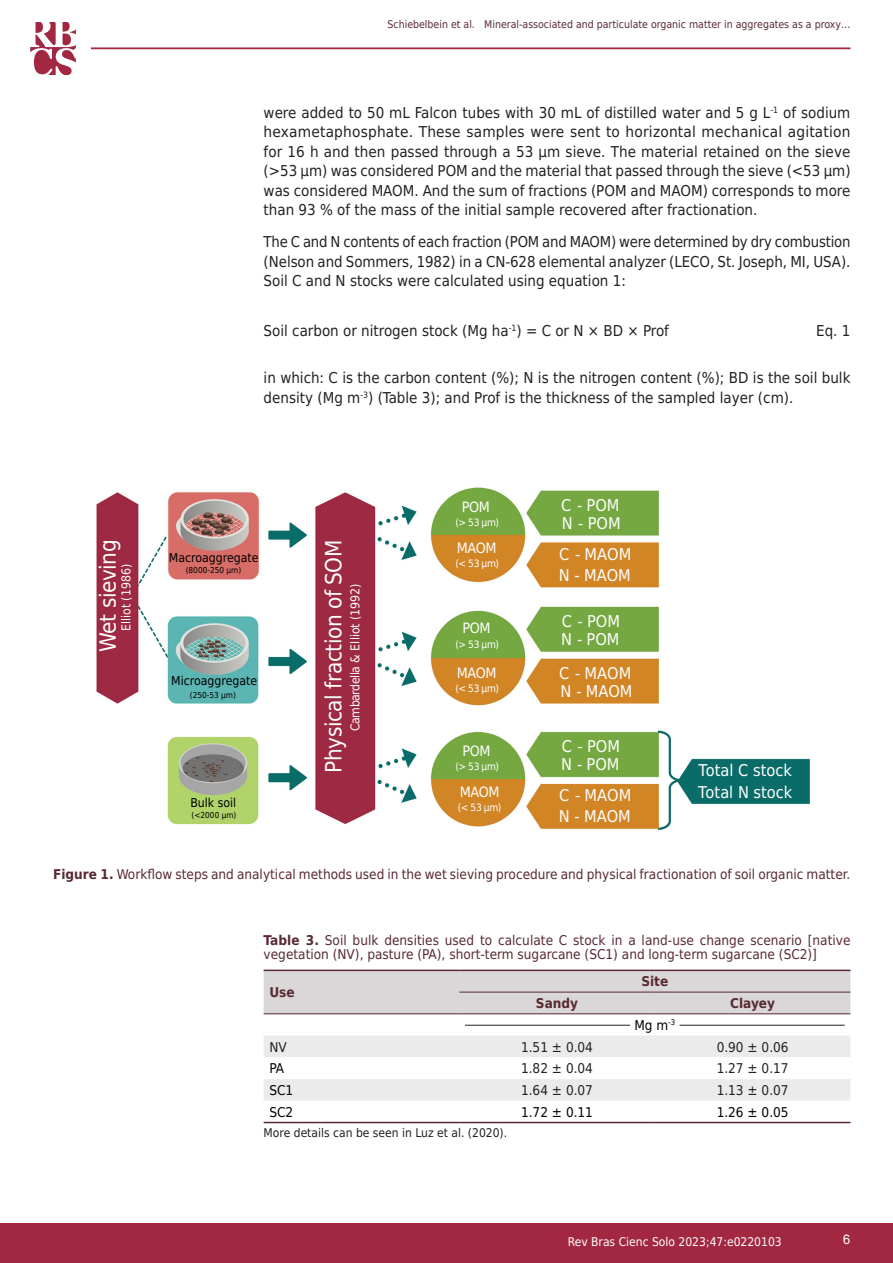
<style>
.page{position:relative;width:893px;height:1263px;background:#fff}
.page>*{position:absolute;margin:0;border:0;box-sizing:border-box;transform-origin:0 0}
.t1{font:22.35px "DejaVu Sans Condensed";letter-spacing:-.02em;color:#fff}
.t2{font:16.35px "DejaVu Sans Condensed";color:#fff}
.t3{font:16.2px "DejaVu Sans Condensed";color:#fff}
.Texto__EN{font:15px/19.5px "DejaVu Sans Condensed";color:#231f20;text-align:justify}
.t4{font:14.25px "DejaVu Sans Condensed";letter-spacing:-.03em;color:#fff}
.Tabela_Figura_Título{font:13.5px/14.2px "DejaVu Sans Condensed";color:#582931}
.Tabela{font:13.5px "DejaVu Sans Condensed";color:#231f20}
.Tabela-2{font:13.5px "DejaVu Sans Condensed";color:#000}
.Tabela_cabeçalho{font:700 13.5px "DejaVu Sans Condensed";color:#582931}
.cabeçalho_unidades_d{font:13.5px "DejaVu Sans Condensed";color:#000}
.t5{font:13.5px "Akkurat Pro";color:#fff}
.t6{font:12.3px "DejaVu Sans Condensed";letter-spacing:-.04em;color:#fff}
.t7{font:12.15px "DejaVu Sans Condensed";color:#000}
.t8{font:12.15px "DejaVu Sans Condensed";color:#fff}
.Tabela_nota{font:12px "DejaVu Sans Condensed";color:#231f20}
.t9{font:12px "DejaVu Sans Condensed";color:#fff}
.t10{font:10.5px "DejaVu Sans Condensed";color:#582931}
.t11{font:10.2px "DejaVu Sans Condensed";letter-spacing:-.04em;color:#fff}
.t12{font:8.25px "DejaVu Sans Condensed";color:#000}
.s1{font-weight:700}
</style>
<div class="page">
<div style="left:0;top:1223px;width:893px;height:40px;background:#a22842"></div>
<hr style="left:91px;top:47px;width:759px;height:2px;background:#a22842">
<svg style="left:30px;top:22px;width:46px;height:52px"></svg>
<img style="left:96px;top:487px;width:714px;height:343px">
<div style="left:264px;top:971px;width:586px;height:42px;background:#d9d7d8"></div>
<svg style="left:264px;top:1036px;width:586px;height:86px"></svg>
<hr style="left:264px;top:969px;width:195px;height:2px;background:#582931">
<hr style="left:459px;top:969px;width:196px;height:2px;background:#582931">
<hr style="left:655px;top:969px;width:195px;height:2px;background:#582931">
<hr style="left:264px;top:1122px;width:195px;height:1px;background:#582931">
<hr style="left:459px;top:1122px;width:196px;height:1px;background:#582931">
<hr style="left:655px;top:1122px;width:195px;height:1px;background:#582931">
<hr style="left:459px;top:992px;width:196px;height:1px;background:#582931">
<hr style="left:655px;top:992px;width:195px;height:1px;background:#582931">
<hr style="left:264px;top:1013px;width:195px;height:1px;background:#582931">
<hr style="left:459px;top:1013px;width:196px;height:1px;background:#582931">
<hr style="left:655px;top:1013px;width:195px;height:1px;background:#582931">
<hr style="left:465px;top:1025px;width:380px;height:1px;background:#231f20">
<div style="left:630px;top:1017px;width:50px;height:15px;background:#fff"></div>
<p class="t10" style="left:388px;top:16px;width:464px">Schiebelbein et al. Mineral-associated and particulate organic matter in aggregates as a proxy…</p>
<p class="t1" style="left:90px;top:652px;width:114px;rotate:-90deg">Wet sieving</p>
<p class="t8" style="left:116px;top:631px;width:68px;rotate:-90deg">Elliot (1986)</p>
<p class="Texto__EN" style="left:264px;top:102px;width:588px">were added to 50 mL Falcon tubes with 30 mL of distilled water and 5 g L<sup>-1</sup> of sodium hexametaphosphate. These samples were sent to horizontal mechanical agitation for 16 h and then passed through a 53 µm sieve. The material retained on the sieve (&gt;53 µm) was considered POM and the material that passed through the sieve (&lt;53 µm) was considered MAOM. And the sum of fractions (POM and MAOM) corresponds to more than 93 % of the mass of the initial sample recovered after fractionation.</p>
<p class="Texto__EN" style="left:264px;top:232px;width:588px">The C and N contents of each fraction (POM and MAOM) were determined by dry combustion (Nelson and Sommers, 1982) in a CN-628 elemental analyzer (LECO, St. Joseph, MI, USA).<br>Soil C and N stocks were calculated using equation 1:</p>
<p class="Texto__EN" style="left:264px;top:320px;width:407px">Soil carbon or nitrogen stock (Mg ha<sup>-1</sup>) = C or N × BD × Prof</p>
<p class="Texto__EN" style="left:816px;top:320px;width:36px">Eq. 1</p>
<p class="Texto__EN" style="left:264px;top:368px;width:588px">in which: C is the carbon content (%); N is the nitrogen content (%); BD is the soil bulk density (Mg m<sup>-3</sup>) (Table 3); and Prof is the thickness of the sampled layer (cm).</p>
<p class="t7" style="left:169px;top:548px;width:91px">Macroaggregate</p>
<p class="t12" style="left:186px;top:563px;width:57px">(8000-250 µm)</p>
<p class="t7" style="left:171px;top:671px;width:88px">Microaggregate</p>
<p class="t12" style="left:190px;top:688px;width:48px">(250-53 µm)</p>
<p class="t7" style="left:190px;top:792px;width:47px">Bulk soil</p>
<p class="t12" style="left:191px;top:808px;width:47px">(&lt;2000 µm)</p>
<p class="t1" style="left:315px;top:773px;width:234px;rotate:-90deg">Physical fraction of SOM</p>
<p class="t6" style="left:345px;top:731px;width:149px;rotate:-90deg">Cambardella &amp; Elliot (1992)</p>
<p class="t4" style="left:462px;top:495px;width:30px">POM</p>
<p class="t11" style="left:455px;top:514px;width:45px">(&gt; 53 µm)</p>
<p class="t4" style="left:457px;top:536px;width:41px">MAOM</p>
<p class="t11" style="left:455px;top:555px;width:45px">(&lt; 53 µm)</p>
<p class="t3" style="left:561px;top:492px;width:60px">C - POM</p>
<p class="t3" style="left:562px;top:510px;width:60px">N - POM</p>
<p class="t3" style="left:559px;top:562px;width:74px">N - MAOM</p>
<p class="t3" style="left:559px;top:541px;width:74px">C - MAOM</p>
<p class="t4" style="left:462px;top:616px;width:30px">POM</p>
<p class="t11" style="left:455px;top:636px;width:45px">(&gt; 53 µm)</p>
<p class="t4" style="left:457px;top:661px;width:41px">MAOM</p>
<p class="t11" style="left:455px;top:680px;width:45px">(&lt; 53 µm)</p>
<p class="t3" style="left:562px;top:608px;width:60px">C - POM</p>
<p class="t3" style="left:561px;top:626px;width:60px">N - POM</p>
<p class="t2" style="left:560px;top:678px;width:74px">N - MAOM</p>
<p class="t3" style="left:559px;top:660px;width:74px">C - MAOM</p>
<p class="t3" style="left:562px;top:733px;width:60px">C - POM</p>
<p class="t3" style="left:559px;top:782px;width:74px">C - MAOM</p>
<p class="t4" style="left:463px;top:739px;width:30px">POM</p>
<p class="t11" style="left:455px;top:758px;width:45px">(&gt; 53 µm)</p>
<p class="t3" style="left:698px;top:757px;width:95px">Total C stock</p>
<p class="t3" style="left:561px;top:751px;width:60px">N - POM</p>
<p class="t2" style="left:559px;top:803px;width:74px">N - MAOM</p>
<p class="t3" style="left:698px;top:779px;width:96px">Total N stock</p>
<p class="t4" style="left:460px;top:780px;width:41px">MAOM</p>
<p class="t11" style="left:458px;top:799px;width:45px">(&lt; 53 µm)</p>
<p class="Tabela_Figura_Título" style="left:53px;top:867px;width:799px"><span class="s1">Figure 1.</span> Workflow steps and analytical methods used in the wet sieving procedure and physical fractionation of soil organic matter.</p>
<p class="Tabela_Figura_Título" style="left:264px;top:933px;width:588px"><span class="s1">Table 3.</span> Soil bulk densities used to calculate C stock in a land-use change scenario [native vegetation (NV), pasture (PA), short-term sugarcane (SC1) and long-term sugarcane (SC2)]</p>
<p class="Tabela_cabeçalho" style="left:269px;top:981px;width:27px">Use</p>
<p class="Tabela_cabeçalho" style="left:641px;top:970px;width:28px">Site</p>
<p class="Tabela_cabeçalho" style="left:536px;top:992px;width:44px">Sandy</p>
<p class="Tabela_cabeçalho" style="left:730px;top:992px;width:46px">Clayey</p>
<p class="cabeçalho_unidades_d" style="left:634px;top:1014px;width:42px">Mg m<sup>-3</sup></p>
<p class="Tabela" style="left:269px;top:1036px;width:19px">NV</p>
<p class="Tabela" style="left:521px;top:1036px;width:73px">1.51 ± 0.04</p>
<p class="Tabela" style="left:717px;top:1036px;width:73px">0.90 ± 0.06</p>
<p class="Tabela-2" style="left:269px;top:1057px;width:16px">PA</p>
<p class="Tabela" style="left:521px;top:1057px;width:73px">1.82 ± 0.04</p>
<p class="Tabela" style="left:717px;top:1057px;width:73px">1.27 ± 0.17</p>
<p class="Tabela-2" style="left:269px;top:1079px;width:25px">SC1</p>
<p class="Tabela" style="left:521px;top:1079px;width:73px">1.64 ± 0.07</p>
<p class="Tabela" style="left:717px;top:1079px;width:73px">1.13 ± 0.07</p>
<p class="Tabela-2" style="left:269px;top:1101px;width:25px">SC2</p>
<p class="Tabela-2" style="left:521px;top:1101px;width:73px">1.72 ± 0.11</p>
<p class="Tabela-2" style="left:717px;top:1101px;width:73px">1.26 ± 0.05</p>
<p class="Tabela_nota" style="left:264px;top:1122px;width:245px">More details can be seen in Luz et al. (2020).</p>
<p class="t9" style="left:568px;top:1231px;width:215px">Rev Bras Cienc Solo 2023;47:e0220103</p>
<p class="t5" style="left:843px;top:1231px;width:9px">6</p>
</div>
